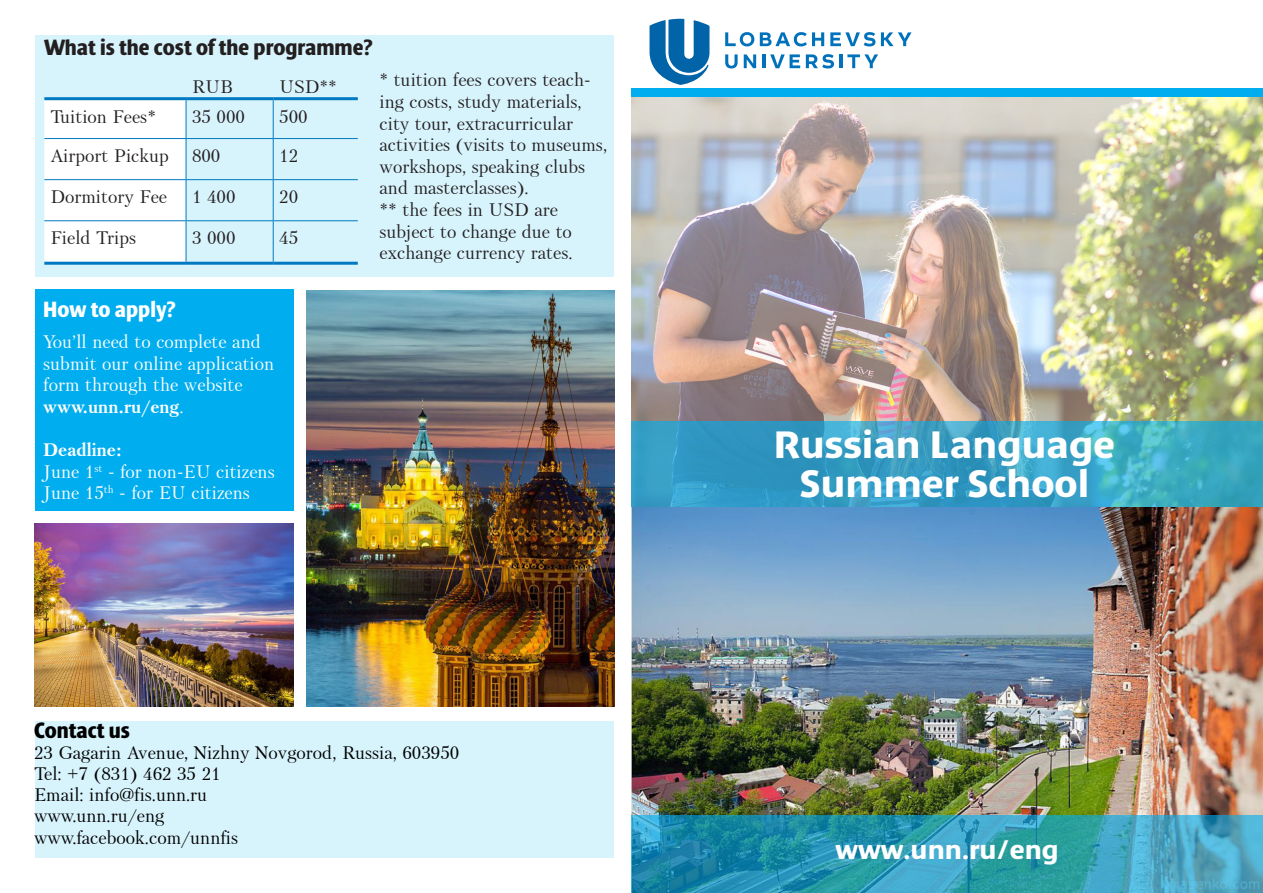
<style>
.page{position:relative;width:1263px;height:893px;background:#fff}
.page>*{position:absolute;margin:0;border:0;box-sizing:border-box;transform-origin:0 0}
.t1{font:700 39px "Denda New C";color:#fff}
.t2{font:700 27px "Denda New C";color:#fff}
.t3{font:22.5px "Denda New Black Cond C";color:#231f20}
.t4{font:22.5px "Denda New Black Cond C";color:#fff}
.t5{font:22.5px "Denda New Black Cond C";color:#000}
.t6{font:18px/21.6px "Petersburg CTT";color:#231f20}
.t7{font:18px/21.6px "Petersburg CTT";color:#fff}
.t8{font:18px "Petersburg CTT";color:#000}
.t9{font:700 18px "Petersburg CTT";color:#fff}
.s1{font-weight:700}
</style>
<div class="page">
<img style="left:631px;top:97px;width:632px;height:718px">
<div style="left:631px;top:88px;width:632px;height:9px;background:#00aeef"></div>
<svg style="left:631px;top:421px;width:632px;height:86px;background:#38a1c4"></svg>
<svg style="left:631px;top:815px;width:632px;height:78px;background:#319ab4"></svg>
<div style="left:35px;top:35px;width:579px;height:241px;background:#d7f3fc"></div>
<div style="left:44px;top:100px;width:142px;height:162px;background:#fff"></div>
<hr style="left:186px;top:100px;width:1px;height:38px;background:#0079c2">
<hr style="left:273px;top:100px;width:1px;height:38px;background:#0079c2">
<hr style="left:44px;top:138px;width:142px;height:1px;background:#0079c2">
<hr style="left:186px;top:138px;width:87px;height:1px;background:#0079c2">
<hr style="left:186px;top:139px;width:1px;height:40px;background:#0079c2">
<hr style="left:273px;top:138px;width:85px;height:1px;background:#0079c2">
<hr style="left:273px;top:139px;width:1px;height:40px;background:#0079c2">
<hr style="left:44px;top:179px;width:142px;height:1px;background:#0079c2">
<hr style="left:186px;top:179px;width:87px;height:1px;background:#0079c2">
<hr style="left:186px;top:180px;width:1px;height:40px;background:#0079c2">
<hr style="left:273px;top:179px;width:85px;height:1px;background:#0079c2">
<hr style="left:273px;top:180px;width:1px;height:40px;background:#0079c2">
<hr style="left:44px;top:220px;width:142px;height:1px;background:#0079c2">
<hr style="left:186px;top:220px;width:87px;height:1px;background:#0079c2">
<hr style="left:186px;top:221px;width:1px;height:41px;background:#0079c2">
<hr style="left:273px;top:220px;width:85px;height:1px;background:#0079c2">
<hr style="left:273px;top:221px;width:1px;height:41px;background:#0079c2">
<hr style="left:44px;top:262px;width:142px;height:3px;background:#0079c2">
<hr style="left:186px;top:262px;width:87px;height:3px;background:#0079c2">
<hr style="left:273px;top:262px;width:85px;height:3px;background:#0079c2">
<hr style="left:44px;top:97px;width:142px;height:3px;background:#0079c2">
<hr style="left:186px;top:97px;width:87px;height:3px;background:#0079c2">
<hr style="left:273px;top:97px;width:85px;height:3px;background:#0079c2">
<div style="left:35px;top:289px;width:258px;height:221px;background:#00aeef"></div>
<img style="left:34px;top:523px;width:259px;height:184px">
<img style="left:306px;top:290px;width:308px;height:417px">
<div style="left:35px;top:721px;width:579px;height:137px;background:#d7f3fc"></div>
<svg style="left:649px;top:19px;width:60px;height:66px"></svg>
<svg style="left:725px;top:32px;width:29px;height:14px"></svg>
<svg style="left:760px;top:32px;width:64px;height:14px"></svg>
<svg style="left:830px;top:32px;width:45px;height:14px"></svg>
<svg style="left:881px;top:32px;width:30px;height:14px"></svg>
<svg style="left:725px;top:54px;width:13px;height:14px"></svg>
<svg style="left:744px;top:54px;width:12px;height:14px"></svg>
<hr style="left:762px;top:54px;width:3px;height:14px;background:#0072bc">
<svg style="left:770px;top:54px;width:30px;height:14px"></svg>
<svg style="left:806px;top:54px;width:28px;height:14px"></svg>
<hr style="left:839px;top:54px;width:3px;height:14px;background:#0072bc">
<svg style="left:847px;top:54px;width:31px;height:14px"></svg>
<p class="t3" style="left:44px;top:35px;width:330px">What is the cost of the programme?</p>
<p class="t6" style="left:192px;top:75px;width:42px">RUB</p>
<p class="t6" style="left:279px;top:75px;width:59px">USD**</p>
<p class="t6" style="left:50px;top:106px;width:107px">Tuition Fees*</p>
<p class="t6" style="left:192px;top:106px;width:54px">35 000</p>
<p class="t6" style="left:279px;top:106px;width:30px">500</p>
<p class="t6" style="left:50px;top:144px;width:120px">Airport Pickup</p>
<p class="t6" style="left:192px;top:144px;width:30px">800</p>
<p class="t6" style="left:279px;top:144px;width:20px">12</p>
<p class="t6" style="left:50px;top:185px;width:118px">Dormitory Fee</p>
<p class="t6" style="left:192px;top:185px;width:45px">1 400</p>
<p class="t6" style="left:279px;top:185px;width:20px">20</p>
<p class="t6" style="left:50px;top:226px;width:87px">Field Trips</p>
<p class="t6" style="left:192px;top:226px;width:45px">3 000</p>
<p class="t6" style="left:279px;top:226px;width:20px">45</p>
<p class="t6" style="left:379px;top:69px;width:229px">* tuition fees covers teach&shy;ing costs, study materials, city tour, extracurricular activities (visits to museums, workshops, speaking clubs and masterclasses).</p>
<p class="t6" style="left:379px;top:199px;width:194px">** the fees in USD are subject to change due to exchange currency rates.</p>
<p class="t4" style="left:43px;top:298px;width:134px">How to apply?</p>
<p class="t7" style="left:43px;top:331px;width:233px">You’ll need to complete and submit our online application form through the website <span class="s1">www.unn.ru/eng</span>.</p>
<p class="t9" style="left:43px;top:439px;width:80px">Deadline:</p>
<p class="t7" style="left:43px;top:460px;width:233px">June 1<sup>st</sup> - for non-EU citizens</p>
<p class="t7" style="left:43px;top:482px;width:208px">June 15<sup>th</sup> - for EU citizens</p>
<p class="t5" style="left:34px;top:719px;width:97px">Contact us</p>
<p class="t8" style="left:34px;top:742px;width:427px">23 Gagarin Avenue, Nizhny Novgorod, Russia, 603950</p>
<p class="t8" style="left:34px;top:763px;width:188px">Tel: +7 (831) 462 35 21</p>
<p class="t8" style="left:34px;top:784px;width:175px">Email: info@fis.unn.ru</p>
<p class="t8" style="left:34px;top:805px;width:132px">www.unn.ru/eng</p>
<p class="t8" style="left:34px;top:827px;width:206px">www.facebook.com/unnfis</p>
<p class="t1" style="left:773px;top:424px;width:343px">Russian Language</p>
<p class="t1" style="left:799px;top:463px;width:292px">Summer School</p>
<p class="t2" style="left:836px;top:835px;width:225px">www.unn.ru/eng</p>
</div>
